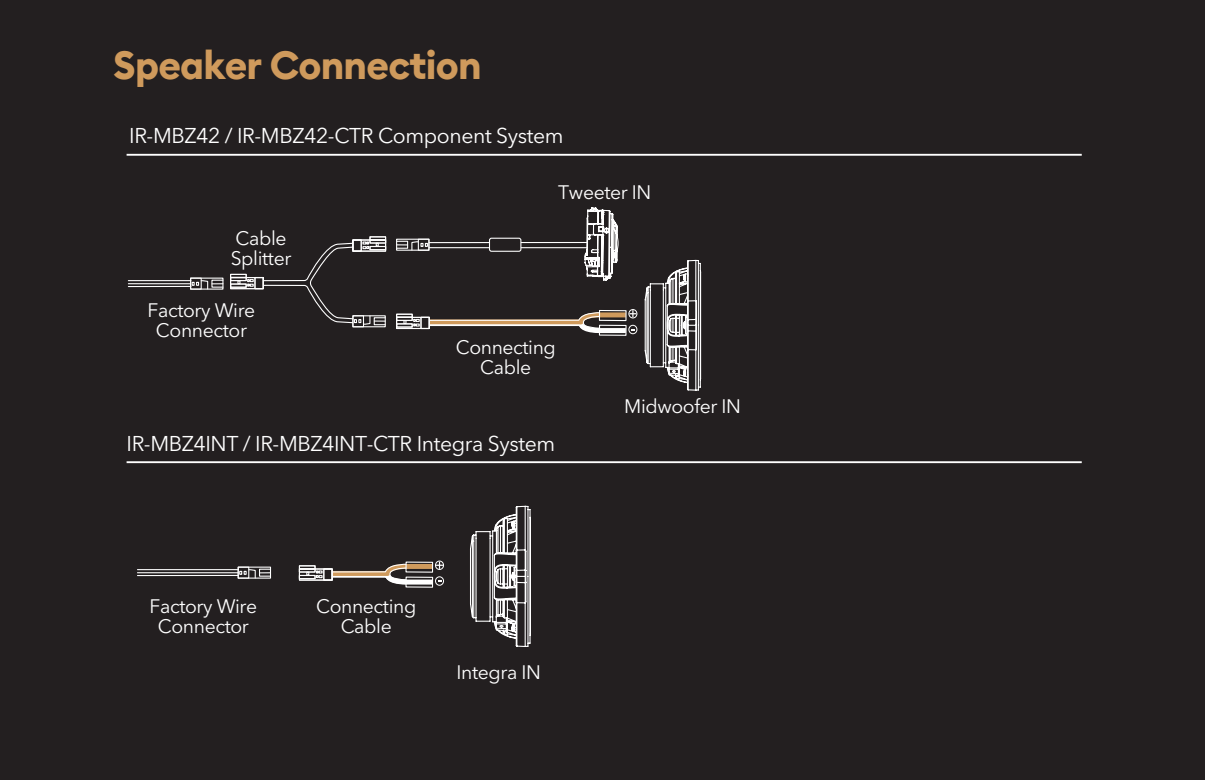
<style>
.page{position:relative;width:1205px;height:780px;background:#231f20}
.page>*{position:absolute;margin:0;border:0;box-sizing:border-box;transform-origin:0 0}
.t1{font:700 39.25px "Euclid Circular B";letter-spacing:-.02em;color:#cf9a5c}
.t2{font:21.25px "Avenir Next Cyr";letter-spacing:-.02em;color:#fff}
.t3{font:19.5px/20px "Avenir Next Cyr";letter-spacing:-.02em;color:#fff;text-align:center}
</style>
<div class="page">
<div style="left:628px;top:309px;width:9px;height:9px;border:1px solid #fff;border-radius:50%"></div>
<div style="left:628px;top:325px;width:9px;height:9px;border:1px solid #fff;border-radius:50%"></div>
<div style="left:435px;top:560px;width:9px;height:10px;border:1px solid #fff;border-radius:50%"></div>
<div style="left:435px;top:576px;width:9px;height:9px;border:1px solid #fff;border-radius:50%"></div>
<hr style="left:137px;top:569px;width:101px;height:1px;background:#fff">
<hr style="left:137px;top:575px;width:101px;height:1px;background:#fff">
<svg style="left:237px;top:566px;width:35px;height:13px"></svg>
<div style="left:259px;top:568px;width:12px;height:8px;border:1px solid #fff"></div>
<hr style="left:137px;top:572px;width:101px;height:1px;background:#fff">
<svg style="left:298px;top:561px;width:145px;height:26px;background:#685f59"></svg>
<div style="left:299px;top:565px;width:17px;height:4px;border:1px solid #fff"></div>
<div style="left:299px;top:575px;width:17px;height:4px;border:1px solid #fff"></div>
<div style="left:299px;top:568px;width:17px;height:4px;border:1px solid #fff"></div>
<hr style="left:128px;top:280px;width:63px;height:1px;background:#fff">
<hr style="left:128px;top:286px;width:63px;height:1px;background:#fff">
<hr style="left:128px;top:283px;width:62px;height:1px;background:#fff">
<div style="left:599px;top:325px;width:27px;height:11px;border:1px solid #fff"></div>
<svg style="left:395px;top:310px;width:241px;height:25px;background:#625850"></svg>
<div style="left:396px;top:314px;width:17px;height:4px;border:1px solid #fff"></div>
<div style="left:396px;top:323px;width:17px;height:4px;border:1px solid #fff"></div>
<div style="left:396px;top:317px;width:17px;height:4px;border:1px solid #fff"></div>
<svg style="left:190px;top:239px;width:197px;height:89px;background:#322e2f"></svg>
<div style="left:369px;top:236px;width:17px;height:4px;border:1px solid #fff"></div>
<div style="left:369px;top:246px;width:17px;height:4px;border:1px solid #fff"></div>
<div style="left:369px;top:239px;width:17px;height:4px;border:1px solid #fff"></div>
<hr style="left:429px;top:247px;width:158px;height:1px;background:#fff">
<hr style="left:429px;top:242px;width:158px;height:1px;background:#fff">
<hr style="left:127px;top:154px;width:955px;height:2px;background:#fff">
<svg style="left:469px;top:505px;width:62px;height:142px;background:#605e5e"></svg>
<hr style="left:127px;top:461px;width:955px;height:2px;background:#fff">
<svg style="left:395px;top:238px;width:35px;height:13px"></svg>
<div style="left:396px;top:241px;width:12px;height:8px;border:1px solid #fff"></div>
<div style="left:489px;top:238px;width:32px;height:13px;background:#231f20;border-radius:2px"></div>
<div style="left:489px;top:238px;width:32px;height:14px;border:1px solid #fff;border-radius:2px"></div>
<svg style="left:584px;top:206px;width:35px;height:75px"></svg>
<svg style="left:644px;top:259px;width:58px;height:132px"></svg>
<h1 class="t1" style="left:113px;top:40px;width:370px">Speaker Connection</h1>
<p class="t2" style="left:129px;top:123px;width:436px">IR-MBZ42 / IR-MBZ42-CTR Component System</p>
<p class="t3" style="left:231px;top:228px;width:62px;text-align:left">Cable<br>Splitter</p>
<p class="t3" style="left:148px;top:300px;width:109px">Factory Wire<br>Connector</p>
<p class="t3" style="left:558px;top:182px;width:95px">Tweeter IN</p>
<p class="t3" style="left:456px;top:337px;width:102px">Connecting<br>Cable</p>
<p class="t3" style="left:624px;top:396px;width:118px">Midwoofer IN</p>
<p class="t2" style="left:127px;top:431px;width:430px">IR-MBZ4INT / IR-MBZ4INT-CTR Integra System</p>
<p class="t3" style="left:150px;top:596px;width:109px">Factory Wire<br>Connector</p>
<p class="t3" style="left:316px;top:596px;width:102px">Connecting<br>Cable</p>
<p class="t3" style="left:457px;top:662px;width:86px">Integra IN</p>
</div>
